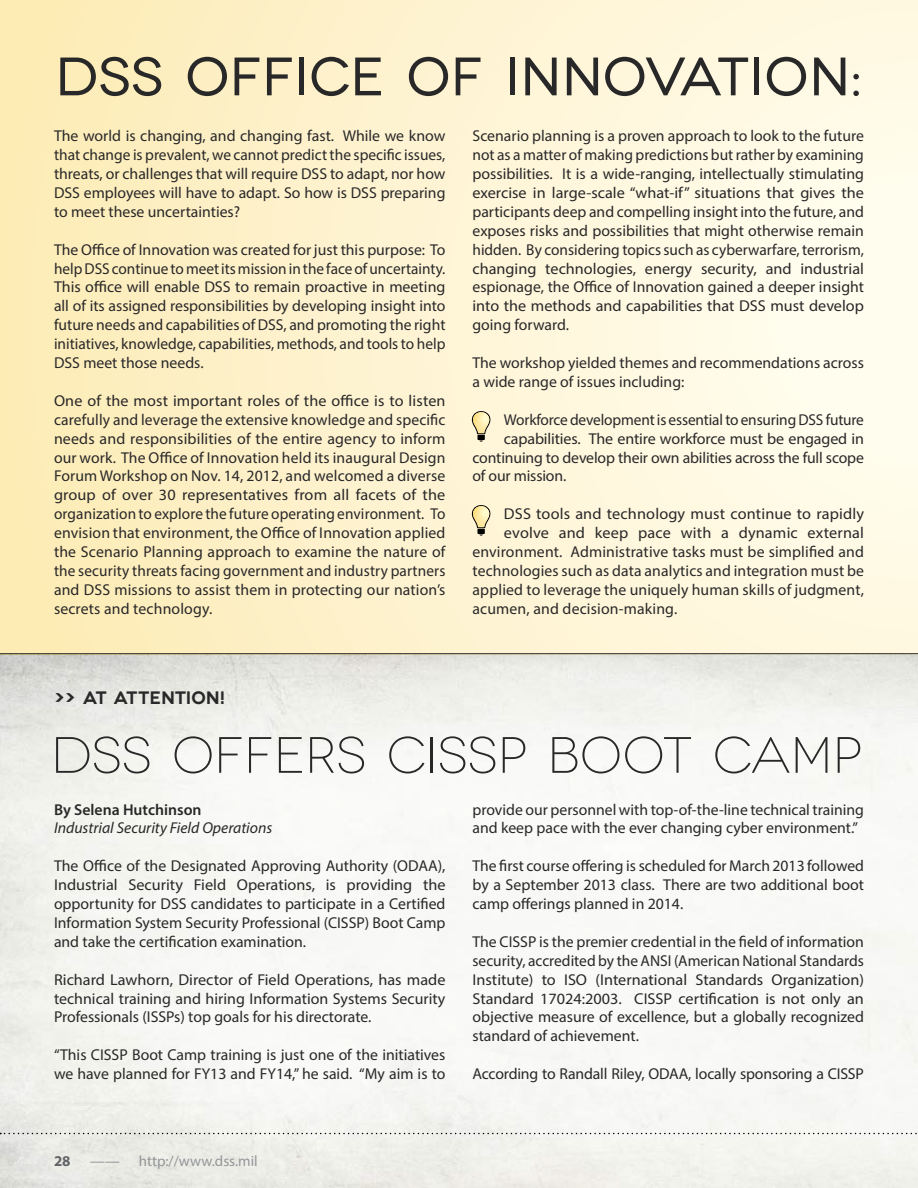
<style>
.page{position:relative;width:918px;height:1188px;background:#fff}
.page>*{position:absolute;margin:0;border:0;box-sizing:border-box;transform-origin:0 0}
.t1{font:54px "Novecentowide";letter-spacing:.005em;color:#292829}
.t2{font:300 51px "Novecentowide";color:#292829}
.t3{font:600 18px "Novecentowide";color:#292829}
.t4{font:15.75px/18.9px "Myriad Pro";color:#292829;text-align:justify}
.t5{font:italic 15.75px "Myriad Pro";color:#292829}
.t6{font:600 15.75px "Myriad Pro";color:#292829}
.t7{font:15px "Myriad Pro";color:#939598}
.t8{font:700 15px "Myriad Pro";color:#636466}
.s1{font-weight:700}
</style>
<div class="page">
<svg style="left:0;top:1133px;width:918px;height:1px"></svg>
<div style="left:0;top:0;width:918px;height:654px;background:linear-gradient(to right,#fdecb7,#fffdef)"></div>
<svg style="left:471px;top:411px;width:20px;height:31px"></svg>
<svg style="left:471px;top:505px;width:20px;height:31px"></svg>
<hr style="left:0;top:653px;width:918px;height:1px;background:#292829">
<h1 class="t1" style="left:55px;top:45px;width:808px">DSS OFFICE OF INNOVATION:</h1>
<p class="t4" style="left:54px;top:126px;width:393px">The world is changing, and changing fast. While we know that change is prevalent, we cannot predict the specific issues, threats, or challenges that will require DSS to adapt, nor how DSS employees will have to adapt. So how is DSS preparing to meet these uncertainties?</p>
<p class="t4" style="left:54px;top:240px;width:393px">The Office of Innovation was created for just this purpose: To help DSS continue to meet its mission in the face of uncertainty.<br>This office will enable DSS to remain proactive in meeting all of its assigned responsibilities by developing insight into future needs and capabilities of DSS, and promoting the right initiatives, knowledge, capabilities, methods, and tools to help DSS meet those needs.</p>
<p class="t4" style="left:54px;top:391px;width:393px">One of the most important roles of the office is to listen carefully and leverage the extensive knowledge and specific needs and responsibilities of the entire agency to inform our work. The Office of Innovation held its inaugural Design Forum Workshop on Nov. 14, 2012, and welcomed a diverse group of over 30 representatives from all facets of the organization to explore the future operating environment. To envision that environment, the Office of Innovation applied the Scenario Planning approach to examine the nature of the security threats facing government and industry partners and DSS missions to assist them in protecting our nation’s secrets and technology.</p>
<p class="t4" style="left:472px;top:126px;width:393px">Scenario planning is a proven approach to look to the future not as a matter of making predictions but rather by examining possibilities. It is a wide-ranging, intellectually stimulating exercise in large-scale “what-if” situations that gives the participants deep and compelling insight into the future, and exposes risks and possibilities that might otherwise remain hidden. By considering topics such as cyberwarfare, terrorism, changing technologies, energy security, and industrial espionage, the Office of Innovation gained a deeper insight into the methods and capabilities that DSS must develop going forward.</p>
<p class="t4" style="left:472px;top:353px;width:393px">The workshop yielded themes and recommendations across a wide range of issues including:</p>
<p class="t4" style="left:504px;top:410px;width:362px">Workforce development is essential to ensuring DSS future</p>
<p class="t4" style="left:504px;top:429px;width:362px">capabilities. The entire workforce must be engaged in</p>
<p class="t4" style="left:472px;top:448px;width:393px">continuing to develop their own abilities across the full scope</p>
<p class="t4" style="left:472px;top:466px;width:95px">of our mission.</p>
<p class="t4" style="left:504px;top:504px;width:362px">DSS tools and technology must continue to rapidly</p>
<p class="t4" style="left:504px;top:523px;width:362px">evolve and keep pace with a dynamic external</p>
<p class="t4" style="left:472px;top:542px;width:393px">environment. Administrative tasks must be simplified and</p>
<p class="t4" style="left:472px;top:561px;width:393px">technologies such as data analytics and integration must be</p>
<p class="t4" style="left:472px;top:580px;width:393px">applied to leverage the uniquely human skills of judgment,</p>
<p class="t4" style="left:472px;top:599px;width:206px">acumen, and decision-making.</p>
<p class="t3" style="left:54px;top:687px;width:173px"><span class="s1">&gt;&gt;</span> AT ATTENTION!</p>
<h2 class="t2" style="left:51px;top:726px;width:812px">DSS OFFERS CISSP BOOT CAMP</h2>
<p class="t6" style="left:54px;top:799px;width:149px">By Selena Hutchinson</p>
<p class="t5" style="left:54px;top:818px;width:220px">Industrial Security Field Operations</p>
<p class="t4" style="left:54px;top:856px;width:393px">The Office of the Designated Approving Authority (ODAA), Industrial Security Field Operations, is providing the opportunity for DSS candidates to participate in a Certified Information System Security Professional (CISSP) Boot Camp and take the certification examination.</p>
<p class="t4" style="left:54px;top:970px;width:393px">Richard Lawhorn, Director of Field Operations, has made technical training and hiring Information Systems Security Professionals (ISSPs) top goals for his directorate.</p>
<p class="t4" style="left:54px;top:1045px;width:393px">“This CISSP Boot Camp training is just one of the initiatives we have planned for FY13 and FY14,” he said. “My aim is to</p>
<p class="t4" style="left:472px;top:800px;width:393px">provide our personnel with top-of-the-line technical training and keep pace with the ever changing cyber environment.”</p>
<p class="t4" style="left:472px;top:856px;width:393px">The first course offering is scheduled for March 2013 followed by a September 2013 class. There are two additional boot camp offerings planned in 2014.</p>
<p class="t4" style="left:472px;top:932px;width:393px">The CISSP is the premier credential in the field of information security, accredited by the ANSI (American National Standards Institute) to ISO (International Standards Organization)<br>Standard 17024:2003. CISSP certification is not only an objective measure of excellence, but a globally recognized standard of achievement.</p>
<p class="t4" style="left:472px;top:1064px;width:393px">According to Randall Riley, ODAA, locally sponsoring a CISSP</p>
<p class="t8" style="left:54px;top:1151px;width:18px">28</p>
<p class="t7" style="left:90px;top:1152px;width:31px">——</p>
<p class="t7" style="left:139px;top:1152px;width:120px">http://www.dss.mil</p>
</div>
